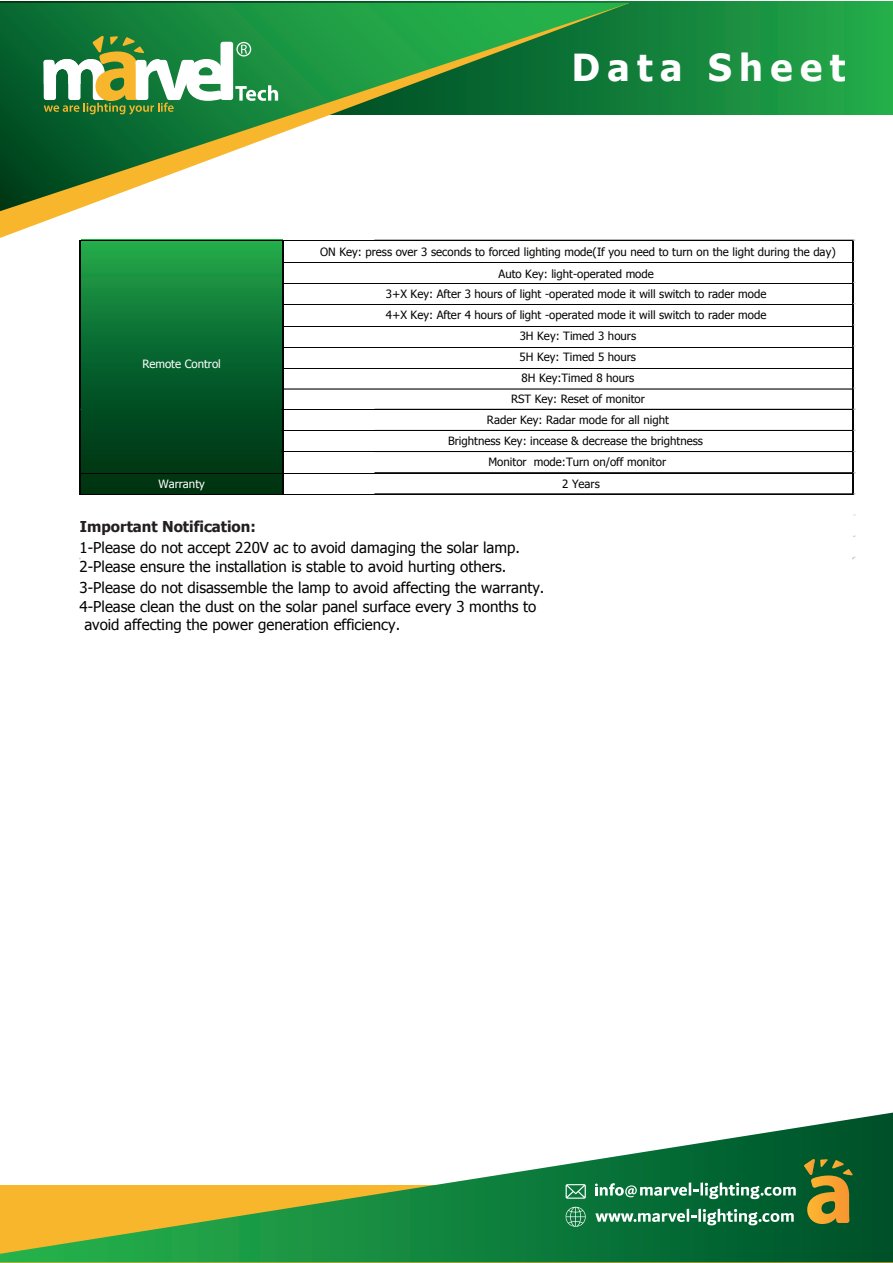
<style>
.page{position:relative;width:893px;height:1263px;background:#fff}
.page>*{position:absolute;margin:0;border:0;box-sizing:border-box;transform-origin:0 0}
.t1{font:700 37.2px "Tahoma";letter-spacing:.2em;color:#fff}
.t2{font:15px/18.9px "Tahoma";color:#040503}
.t3{font:700 15px "Tahoma";color:#231f20}
.t4{font:11.4px "Tahoma";color:#040503}
.t5{font:11.4px "Tahoma";color:#fff}
</style>
<div class="page">
<svg style="left:0;top:1112px;width:893px;height:150px"></svg>
<svg style="left:804px;top:1159px;width:49px;height:65px;background:#817f2e"></svg>
<svg style="left:564px;top:1207px;width:22px;height:21px"></svg>
<svg style="left:595px;top:1209px;width:199px;height:16px"></svg>
<svg style="left:566px;top:1184px;width:20px;height:15px"></svg>
<svg style="left:595px;top:1182px;width:201px;height:17px"></svg>
<svg style="left:0;top:1px;width:893px;height:113px;background:#1a9240"></svg>
<svg style="left:0;top:211px;width:72px;height:27px"></svg>
<svg style="left:0;top:3px;width:630px;height:208px"></svg>
<div style="left:220px;top:42px;width:13px;height:58px;background:#fff;border-radius:3px"></div>
<svg style="left:236px;top:42px;width:15px;height:15px"></svg>
<svg style="left:43px;top:35px;width:182px;height:79px"></svg>
<svg style="left:235px;top:85px;width:43px;height:16px"></svg>
<div style="left:81px;top:239px;width:201px;height:255px;background:linear-gradient(to bottom,#1ea44b,#00270e)"></div>
<hr style="left:80px;top:240px;width:774px;height:1px;background:#040503">
<hr style="left:282px;top:262px;width:572px;height:1px;background:#040503">
<hr style="left:282px;top:283px;width:572px;height:1px;background:#040503">
<hr style="left:283px;top:304px;width:571px;height:1px;background:#040503">
<hr style="left:283px;top:326px;width:571px;height:1px;background:#040503">
<hr style="left:283px;top:347px;width:571px;height:1px;background:#040503">
<hr style="left:282px;top:368px;width:572px;height:1px;background:#040503">
<hr style="left:283px;top:388px;width:570px;height:2px;background:#040503">
<hr style="left:80px;top:240px;width:1px;height:255px;background:#040503">
<hr style="left:282px;top:240px;width:1px;height:255px;background:#040503">
<hr style="left:852px;top:241px;width:2px;height:254px;background:#040503">
<hr style="left:282px;top:409px;width:572px;height:1px;background:#040503">
<hr style="left:282px;top:430px;width:572px;height:1px;background:#040503">
<hr style="left:282px;top:451px;width:572px;height:1px;background:#040503">
<hr style="left:375px;top:472px;width:479px;height:1px;background:#040503">
<hr style="left:80px;top:473px;width:774px;height:1px;background:#040503">
<hr style="left:80px;top:494px;width:774px;height:1px;background:#040503">
<h1 class="t1" style="left:572px;top:41px;width:275px">Data Sheet</h1>
<p class="t5" style="left:142px;top:356px;width:80px">Remote Control</p>
<p class="t5" style="left:158px;top:477px;width:48px">Warranty</p>
<h2 class="t3" style="left:80px;top:516px;width:177px">Important Notification:</h2>
<p class="t4" style="left:320px;top:244px;width:517px">ON Key: press over 3 seconds to forced lighting mode(If you need to turn on the light during the day)</p>
<p class="t4" style="left:386px;top:286px;width:382px">3+X Key: After 3 hours of light -operated mode it will switch to rader mode</p>
<p class="t4" style="left:498px;top:267px;width:157px">Auto Key: light-operated mode</p>
<p class="t4" style="left:386px;top:307px;width:382px">4+X Key: After 4 hours of light -operated mode it will switch to rader mode</p>
<p class="t4" style="left:520px;top:328px;width:118px">3H Key: Timed 3 hours</p>
<p class="t4" style="left:520px;top:349px;width:118px">5H Key: Timed 5 hours</p>
<p class="t4" style="left:521px;top:370px;width:114px">8H Key:Timed 8 hours</p>
<p class="t4" style="left:511px;top:391px;width:135px">RST Key: Reset of monitor</p>
<p class="t4" style="left:487px;top:412px;width:183px">Rader Key: Radar mode for all night</p>
<p class="t4" style="left:448px;top:433px;width:256px">Brightness Key: incease &amp; decrease the brightness</p>
<p class="t4" style="left:488px;top:454px;width:179px">Monitor mode:Turn on/off monitor</p>
<p class="t4" style="left:562px;top:476px;width:39px">2 Years</p>
<h2 class="t2" style="left:80px;top:539px;width:442px">1-Please do not accept 220V ac to avoid damaging the solar lamp.<br>2-Please ensure the installation is stable to avoid hurting others.</h2>
<h2 class="t2" style="left:80px;top:578px;width:466px;line-height:19.5px">3-Please do not disassemble the lamp to avoid affecting the warranty.<br>4-Please clean the dust on the solar panel surface every 3 months to</h2>
<h2 class="t2" style="left:84px;top:615px;width:317px">avoid affecting the power generation efficiency.</h2>
</div>
